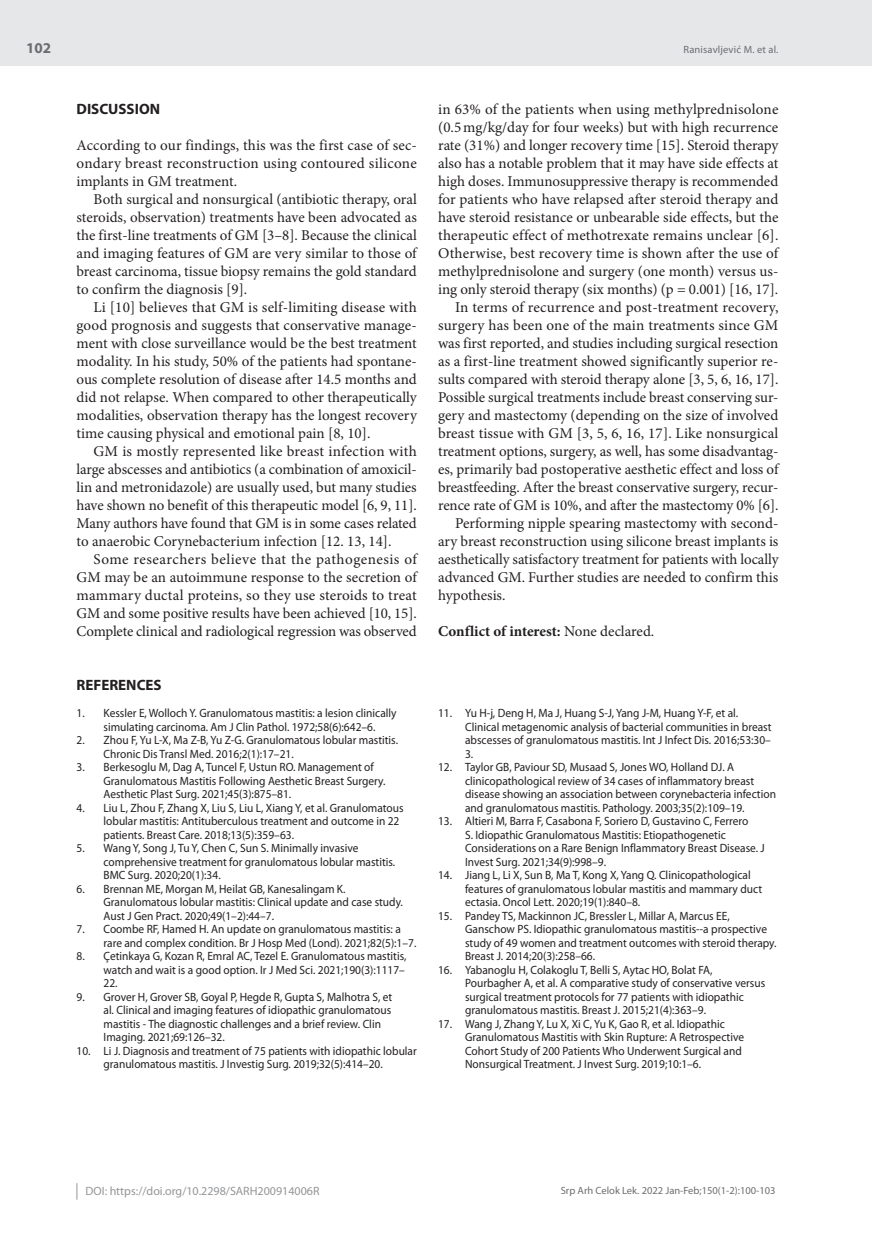
<style>
.page{position:relative;width:872px;height:1234px;background:#fff}
.page>*{position:absolute;margin:0;border:0;box-sizing:border-box;transform-origin:0 0}
.t1{font:15px/18px "Minion Pro";color:#231f20;text-align:justify}
.t2{font:700 15px "Minion Pro";color:#231f20}
.t3{font:700 15px "Myriad Pro";color:#231f20}
.t4{font:700 15px "Myriad Pro";color:#6c6d70}
.t5{font:12px/13.5px "Myriad Pro";color:#231f20;scale:.95 1}
.t6{font:12px "Myriad Pro";color:#939598}
.t7{font:10.5px "Myriad Pro";color:#6c6d70}
.s1{font-weight:400}
</style>
<div class="page">
<div style="left:0;top:0;width:872px;height:66px;background:#e6e7e9"></div>
<svg style="left:77px;top:1183px;width:1px;height:16px"></svg>
<p class="t4" style="left:26px;top:38px;width:26px">102</p>
<p class="t3" style="left:77px;top:99px;width:85px">DISCUSSION</p>
<p class="t1" style="left:77px;top:136px;width:342px">According to our findings, this was the first case of sec&shy;ondary breast reconstruction using contoured silicone implants in GM treatment.</p>
<p class="t1" style="left:77px;top:190px;width:342px;text-indent:17px">Both surgical and nonsurgical (antibiotic therapy, oral steroids, observation) treatments have been advocated as the first-line treatments of GM [3–8]. Because the clinical and imaging features of GM are very similar to those of breast carcinoma, tissue biopsy remains the gold standard to confirm the diagnosis [9].</p>
<p class="t1" style="left:77px;top:298px;width:342px;text-indent:17px">Li [10] believes that GM is self-limiting disease with good prognosis and suggests that conservative manage&shy;ment with close surveillance would be the best treatment modality. In his study, 50% of the patients had spontane&shy;ous complete resolution of disease after 14.5 months and did not relapse. When compared to other therapeutically modalities, observation therapy has the longest recovery time causing physical and emotional pain [8, 10].</p>
<p class="t1" style="left:77px;top:442px;width:342px;text-indent:17px">GM is mostly represented like breast infection with large abscesses and antibiotics (a combination of amoxicil&shy;lin and metronidazole) are usually used, but many studies have shown no benefit of this therapeutic model [6, 9, 11].<br>Many authors have found that GM is in some cases related to anaerobic Corynebacterium infection [12. 13, 14].</p>
<p class="t1" style="left:77px;top:550px;width:342px;text-indent:17px">Some researchers believe that the pathogenesis of GM may be an autoimmune response to the secretion of mammary ductal proteins, so they use steroids to treat GM and some positive results have been achieved [10, 15].<br>Complete clinical and radiological regression was observed</p>
<p class="t3" style="left:77px;top:675px;width:87px">REFERENCES</p>
<p class="t5" style="left:77px;top:706px;width:338px;text-align:center">1. Kessler E, Wolloch Y. Granulomatous mastitis: a lesion clinically simulating carcinoma. Am J Clin Pathol. 1972;58(6):642–6.</p>
<p class="t5" style="left:104px;top:733px;width:311px;text-indent:-27px">2. Zhou F, Yu L-X, Ma Z-B, Yu Z-G. Granulomatous lobular mastitis.<br>Chronic Dis Transl Med. 2016;2(1):17–21.</p>
<p class="t5" style="left:104px;top:760px;width:298px;text-indent:-27px">3. Berkesoglu M, Dag A, Tuncel F, Ustun RO. Management of<br>Granulomatous Mastitis Following Aesthetic Breast Surgery.<br>Aesthetic Plast Surg. 2021;45(3):875–81.</p>
<p class="t5" style="left:104px;top:800px;width:317px;text-indent:-27px">4. Liu L, Zhou F, Zhang X, Liu S, Liu L, Xiang Y, et al. Granulomatous lobular mastitis: Antituberculous treatment and outcome in 22 patients. Breast Care. 2018;13(5):359–63.</p>
<p class="t5" style="left:104px;top:841px;width:308px;text-indent:-27px">5. Wang Y, Song J, Tu Y, Chen C, Sun S. Minimally invasive comprehensive treatment for granulomatous lobular mastitis.<br>BMC Surg. 2020;20(1):34.</p>
<p class="t5" style="left:104px;top:881px;width:317px;text-indent:-27px">6. Brennan ME, Morgan M, Heilat GB, Kanesalingam K.<br>Granulomatous lobular mastitis: Clinical update and case study.<br>Aust J Gen Pract. 2020;49(1–2):44–7.</p>
<p class="t5" style="left:104px;top:922px;width:331px;text-indent:-27px">7. Coombe RF, Hamed H. An update on granulomatous mastitis: a rare and complex condition. Br J Hosp Med (Lond). 2021;82(5):1–7.</p>
<p class="t5" style="left:104px;top:949px;width:320px;text-indent:-27px">8. Çetinkaya G, Kozan R, Emral AC, Tezel E. Granulomatous mastitis, watch and wait is a good option. Ir J Med Sci. 2021;190(3):1117–<br>22.</p>
<p class="t5" style="left:104px;top:989px;width:305px;text-indent:-27px">9. Grover H, Grover SB, Goyal P, Hegde R, Gupta S, Malhotra S, et al. Clinical and imaging features of idiopathic granulomatous mastitis - The diagnostic challenges and a brief review. Clin Imaging. 2021;69:126–32.</p>
<p class="t5" style="left:77px;top:1043px;width:360px;text-align:center">10. Li J. Diagnosis and treatment of 75 patients with idiopathic lobular granulomatous mastitis. J Investig Surg. 2019;32(5):414–20.</p>
<p class="t7" style="left:683px;top:43px;width:96px">Ranisavljević M. et al.</p>
<p class="t1" style="left:438px;top:100px;width:342px">in 63% of the patients when using methylprednisolone</p>
<p class="t1" style="left:438px;top:118px;width:342px">(0.5mg/kg/day for four weeks) but with high recurrence</p>
<p class="t1" style="left:438px;top:136px;width:342px">rate (31%) and longer recovery time [15]. Steroid therapy</p>
<p class="t1" style="left:438px;top:154px;width:342px">also has a notable problem that it may have side effects at</p>
<p class="t1" style="left:438px;top:172px;width:342px">high doses. Immunosuppressive therapy is recommended</p>
<p class="t1" style="left:438px;top:190px;width:342px">for patients who have relapsed after steroid therapy and</p>
<p class="t1" style="left:438px;top:208px;width:342px">have steroid resistance or unbearable side effects, but the</p>
<p class="t1" style="left:438px;top:226px;width:342px">therapeutic effect of methotrexate remains unclear [6].</p>
<p class="t1" style="left:438px;top:244px;width:342px">Otherwise, best recovery time is shown after the use of</p>
<p class="t1" style="left:438px;top:262px;width:342px">methylprednisolone and surgery (one month) versus us-</p>
<p class="t1" style="left:438px;top:280px;width:341px">ing only steroid therapy (six months) (p = 0.001) [16, 17].</p>
<p class="t1" style="left:455px;top:298px;width:325px">In terms of recurrence and post-treatment recovery,</p>
<p class="t1" style="left:438px;top:316px;width:342px">surgery has been one of the main treatments since GM</p>
<p class="t1" style="left:438px;top:334px;width:342px">was first reported, and studies including surgical resection</p>
<p class="t1" style="left:438px;top:352px;width:342px">as a first-line treatment showed significantly superior re-</p>
<p class="t1" style="left:438px;top:370px;width:342px">sults compared with steroid therapy alone [3, 5, 6, 16, 17].</p>
<p class="t1" style="left:438px;top:388px;width:342px">Possible surgical treatments include breast conserving sur-</p>
<p class="t1" style="left:438px;top:406px;width:342px">gery and mastectomy (depending on the size of involved</p>
<p class="t1" style="left:438px;top:424px;width:342px">breast tissue with GM [3, 5, 6, 16, 17]. Like nonsurgical</p>
<p class="t1" style="left:438px;top:442px;width:342px">treatment options, surgery, as well, has some disadvantag-</p>
<p class="t1" style="left:438px;top:460px;width:342px">es, primarily bad postoperative aesthetic effect and loss of</p>
<p class="t1" style="left:438px;top:478px;width:342px">breastfeeding. After the breast conservative surgery, recur-</p>
<p class="t1" style="left:438px;top:496px;width:342px">rence rate of GM is 10%, and after the mastectomy 0% [6].</p>
<p class="t1" style="left:455px;top:514px;width:325px">Performing nipple spearing mastectomy with second-</p>
<p class="t1" style="left:438px;top:532px;width:342px">ary breast reconstruction using silicone breast implants is</p>
<p class="t1" style="left:438px;top:550px;width:342px">aesthetically satisfactory treatment for patients with locally</p>
<p class="t1" style="left:438px;top:568px;width:342px">advanced GM. Further studies are needed to confirm this</p>
<p class="t1" style="left:438px;top:586px;width:69px">hypothesis.</p>
<p class="t2" style="left:438px;top:620px;width:218px">Conflict of interest: <span class="s1">None declared.</span></p>
<p class="t5" style="left:465px;top:706px;width:324px;text-indent:-27px">11. Yu H-j, Deng H, Ma J, Huang S-J, Yang J-M, Huang Y-F, et al.<br>Clinical metagenomic analysis of bacterial communities in breast abscesses of granulomatous mastitis. Int J Infect Dis. 2016;53:30– 3.</p>
<p class="t5" style="left:465px;top:760px;width:329px;text-indent:-27px">12. Taylor GB, Paviour SD, Musaad S, Jones WO, Holland DJ. A clinicopathological review of 34 cases of inflammatory breast disease showing an association between corynebacteria infection and granulomatous mastitis. Pathology. 2003;35(2):109–19.</p>
<p class="t5" style="left:465px;top:814px;width:317px;text-indent:-27px">13. Altieri M, Barra F, Casabona F, Soriero D, Gustavino C, Ferrero<br>S. Idiopathic Granulomatous Mastitis: Etiopathogenetic Considerations on a Rare Benign Inflammatory Breast Disease. J Invest Surg. 2021;34(9):998–9.</p>
<p class="t5" style="left:465px;top:868px;width:314px;text-indent:-27px">14. Jiang L, Li X, Sun B, Ma T, Kong X, Yang Q. Clinicopathological features of granulomatous lobular mastitis and mammary duct ectasia. Oncol Lett. 2020;19(1):840–8.</p>
<p class="t5" style="left:465px;top:908px;width:329px;text-indent:-27px">15. Pandey TS, Mackinnon JC, Bressler L, Millar A, Marcus EE, Ganschow PS. Idiopathic granulomatous mastitis--a prospective study of 49 women and treatment outcomes with steroid therapy.<br>Breast J. 2014;20(3):258–66.</p>
<p class="t5" style="left:465px;top:962px;width:317px;text-indent:-27px">16. Yabanoglu H, Colakoglu T, Belli S, Aytac HO, Bolat FA, Pourbagher A, et al. A comparative study of conservative versus surgical treatment protocols for 77 patients with idiopathic granulomatous mastitis. Breast J. 2015;21(4):363–9.</p>
<p class="t5" style="left:465px;top:1016px;width:295px;text-indent:-27px">17. Wang J, Zhang Y, Lu X, Xi C, Yu K, Gao R, et al. Idiopathic Granulomatous Mastitis with Skin Rupture: A Retrospective Cohort Study of 200 Patients Who Underwent Surgical and Nonsurgical Treatment. J Invest Surg. 2019;10:1–6.</p>
<p class="t6" style="left:86px;top:1183px;width:235px">DOI: https://doi.org/10.2298/SARH200914006R</p>
<p class="t7" style="left:561px;top:1184px;width:216px">Srp Arh Celok Lek. 2022 Jan-Feb;150(1-2):100-103</p>
</div>
